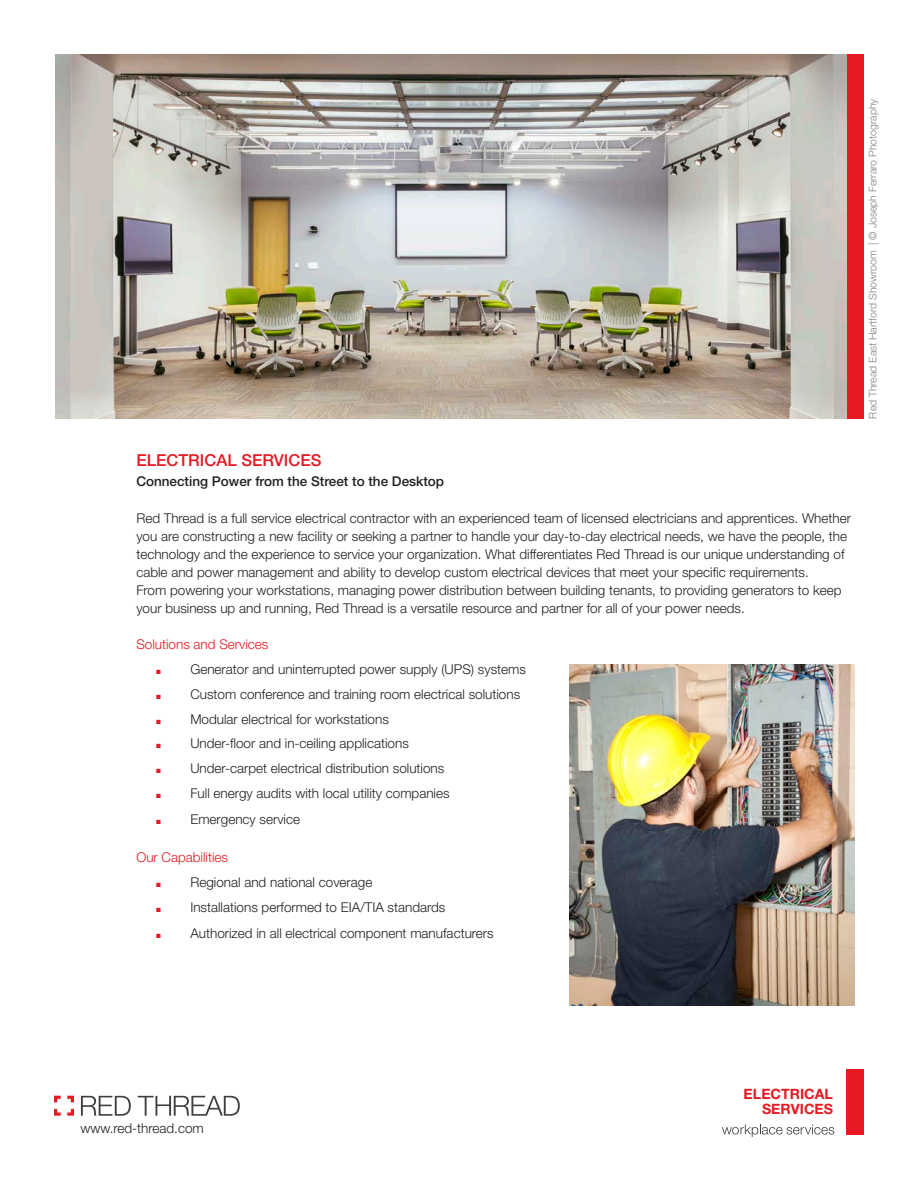
<style>
.page{position:relative;width:918px;height:1188px;background:#fff}
.page>*{position:absolute;margin:0;border:0;box-sizing:border-box;transform-origin:0 0}
.t1{font:500 16.5px "Helvetica Neue LT Std";color:#e51a23}
.t2{font:700 14.25px "Helvetica Neue LT Pro";color:#e51a23}
.t3{font:300 13.5px/18px "Helvetica Neue LT Std";color:#231f20}
.t4{font:500 13.5px "Helvetica Neue LT Std";color:#231f20}
.t5{font:300 13.5px "Helvetica Neue LT Std";color:#e51a23}
.t6{font:300 10.5px "Helvetica Neue LT Std";color:#808285}
.s1{font-family:"Arial Narrow";font-weight:400;font-size:9px;color:#e51a23}
.s2{font-style:italic}
</style>
<div class="page">
<div style="left:846px;top:54px;width:18px;height:364px;background:#e51a23"></div>
<svg style="left:722px;top:1125px;width:112px;height:12px"></svg>
<div style="left:846px;top:1069px;width:18px;height:66px;background:#e51a23"></div>
<svg style="left:54px;top:1096px;width:7px;height:6px"></svg>
<svg style="left:54px;top:1109px;width:7px;height:7px"></svg>
<svg style="left:67px;top:1096px;width:7px;height:6px"></svg>
<svg style="left:67px;top:1109px;width:7px;height:7px"></svg>
<svg style="left:81px;top:1096px;width:50px;height:20px"></svg>
<svg style="left:138px;top:1096px;width:102px;height:20px"></svg>
<img style="left:56px;top:54px;width:790px;height:364px">
<img style="left:570px;top:665px;width:285px;height:341px">
<p class="t1" style="left:136px;top:451px;width:187px">ELECTRICAL SERVICES</p>
<p class="t4" style="left:136px;top:473px;width:309px">Connecting Power from the Street to the Desktop</p>
<p class="t3" style="left:136px;top:509px;width:716px">Red Thread is a full service electrical contractor with an experienced team of licensed electricians and apprentices. Whether you are constructing a new facility or seeking a partner to handle your day-to-day electrical needs, we have the people, the technology and the experience to service your organization. What differentiates Red Thread is our unique understanding of cable and power management and ability to develop custom electrical devices that meet your specific requirements.</p>
<p class="t3" style="left:136px;top:581px;width:707px">From powering your workstations, managing power distribution between building tenants, to providing generators to keep your business up and running, Red Thread is a versatile resource and partner for all of your power needs.</p>
<p class="t5" style="left:136px;top:636px;width:134px">Solutions and Services</p>
<p class="t3" style="left:157px;top:660px;width:371px"><span class="s1">■</span> Generator and uninterrupted power supply (UPS) systems</p>
<p class="t3" style="left:157px;top:685px;width:365px"><span class="s1">■</span> Custom conference and training room electrical solutions</p>
<p class="t3" style="left:157px;top:709px;width:234px"><span class="s1">■</span> Modular electrical for workstations</p>
<p class="t3" style="left:157px;top:734px;width:254px"><span class="s1">■</span> Under-floor and in-ceiling applications</p>
<p class="t3" style="left:157px;top:759px;width:289px"><span class="s1">■</span> Under-carpet electrical distribution solutions</p>
<p class="t3" style="left:157px;top:784px;width:295px"><span class="s1">■</span> Full energy audits with local utility companies</p>
<p class="t3" style="left:157px;top:810px;width:145px"><span class="s1">■</span> Emergency service</p>
<p class="t5" style="left:136px;top:849px;width:93px">Our Capabilities</p>
<p class="t3" style="left:157px;top:873px;width:217px"><span class="s1">■</span> Regional and national coverage</p>
<p class="t3" style="left:157px;top:898px;width:290px"><span class="s1">■</span> Installations performed to EIA/TIA standards</p>
<p class="t3" style="left:157px;top:924px;width:339px"><span class="s1">■</span> Authorized in all electrical component manufacturers</p>
<p class="t6" style="left:866px;top:418px;width:321px;rotate:-90deg">Red Thread East Hartford Showroom | <span class="s2">©</span> Joseph Ferraro Photography</p>
<p class="t3" style="left:80px;top:1119px;width:125px">www.red-thread.com</p>
<p class="t2" style="left:744px;top:1085px;width:91px">ELECTRICAL</p>
<p class="t2" style="left:762px;top:1100px;width:73px">SERVICES</p>
</div>
